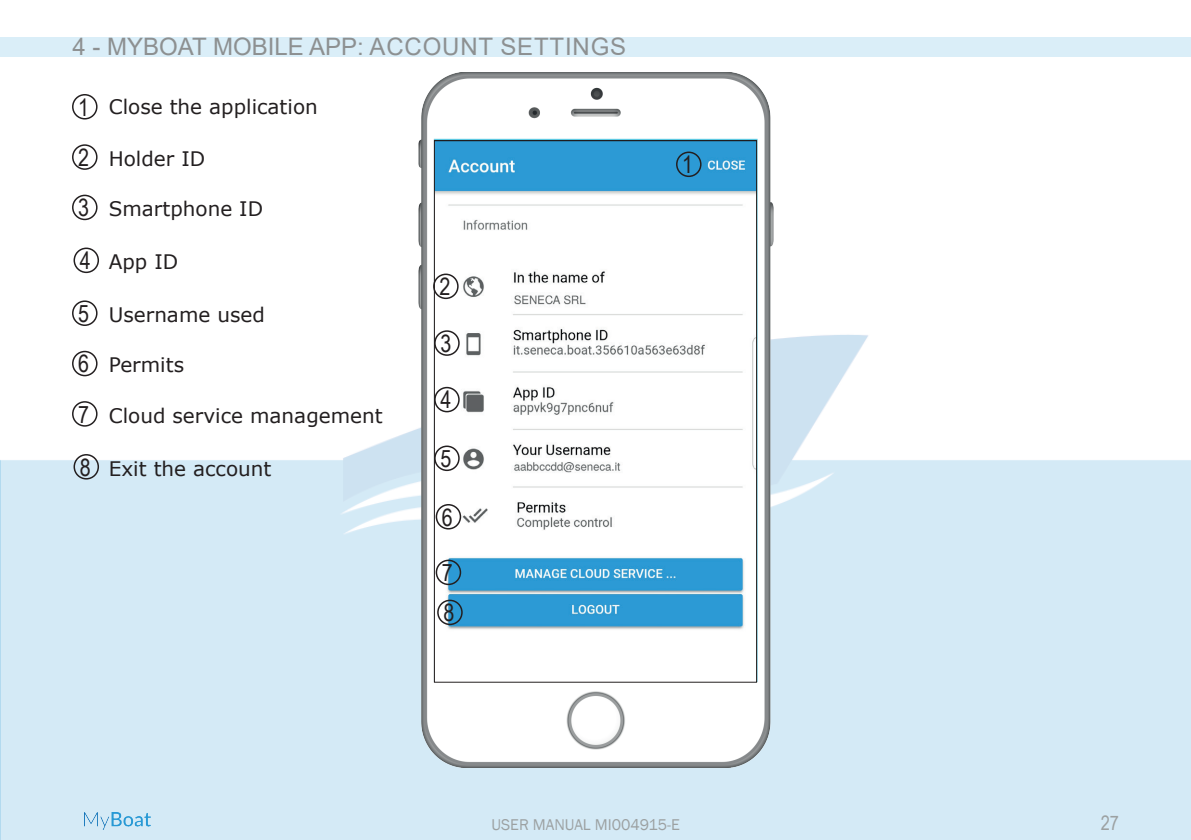
<style>
.page{position:relative;width:1191px;height:840px;background:#fff}
.page>*{position:absolute;margin:0;border:0;box-sizing:border-box;transform-origin:0 0}
.t1{font:24px "Arial";letter-spacing:.035em;color:#8d9091}
.t2{font:24px/50.2px "Arial Narrow";color:#231f20;text-align:justify}
.t3{font:20px "Verdana";color:#231f20}
.t4{font:20px "Arial Narrow";color:#9ca1a2}
.t5{font:16px "Franklin Gothic";color:#9ca1a2}
.s1{font-family:"Arial Narrow";font-size:24px}
</style>
<div class="page">
<img style="left:0;top:94px;width:1191px;height:745px">
<img style="left:84px;top:812px;width:66px;height:17px">
<img style="left:416px;top:72px;width:359px;height:695px">
<img style="left:436px;top:142px;width:319px;height:538px">
<div style="left:0;top:37px;width:1191px;height:20px;background:#daeef8"></div>
<div style="left:72px;top:94px;width:26px;height:25px;border:2px solid #231f20;border-radius:50%"></div>
<div style="left:72px;top:144px;width:26px;height:26px;border:2px solid #231f20;border-radius:50%"></div>
<div style="left:72px;top:194px;width:26px;height:26px;border:2px solid #231f20;border-radius:50%"></div>
<div style="left:676px;top:151px;width:25px;height:26px;border:2px solid #231f20;border-radius:50%"></div>
<div style="left:433px;top:273px;width:25px;height:26px;border:2px solid #231f20;border-radius:50%"></div>
<div style="left:434px;top:330px;width:26px;height:25px;border:2px solid #231f20;border-radius:50%"></div>
<div style="left:434px;top:386px;width:26px;height:26px;border:2px solid #231f20;border-radius:50%"></div>
<div style="left:73px;top:247px;width:26px;height:26px;border:2px solid #231f20;border-radius:50%"></div>
<div style="left:434px;top:445px;width:26px;height:26px;border:2px solid #231f20;border-radius:50%"></div>
<div style="left:436px;top:503px;width:25px;height:26px;border:2px solid #231f20;border-radius:50%"></div>
<div style="left:436px;top:559px;width:25px;height:26px;border:2px solid #231f20;border-radius:50%"></div>
<div style="left:437px;top:599px;width:26px;height:25px;border:2px solid #231f20;border-radius:50%"></div>
<div style="left:72px;top:300px;width:26px;height:26px;border:2px solid #231f20;border-radius:50%"></div>
<div style="left:72px;top:350px;width:26px;height:26px;border:2px solid #231f20;border-radius:50%"></div>
<div style="left:72px;top:401px;width:26px;height:25px;border:2px solid #231f20;border-radius:50%"></div>
<div style="left:73px;top:454px;width:26px;height:25px;border:2px solid #231f20;border-radius:50%"></div>
<p class="t1" style="left:72px;top:30px;width:555px">4 - MYBOAT MOBILE APP: ACCOUNT SETTINGS</p>
<p class="t2" style="left:78px;top:81px;width:12px">1<br>2<br>3</p>
<p class="t3" style="left:109px;top:93px;width:210px">Close the application</p>
<p class="t3" style="left:109px;top:145px;width:98px">Holder ID</p>
<p class="t3" style="left:109px;top:195px;width:156px">Smartphone ID</p>
<p class="t3" style="left:80px;top:248px;width:100px"><span class="s1">4</span> App ID</p>
<p class="t2" style="left:78px;top:287px;width:12px">5<br>6<br>7</p>
<p class="t3" style="left:109px;top:301px;width:158px">Username used</p>
<p class="t3" style="left:109px;top:351px;width:77px">Permits</p>
<p class="t3" style="left:109px;top:401px;width:275px">Cloud service management</p>
<p class="t3" style="left:80px;top:454px;width:193px"><span class="s1">8</span> Exit the account</p>
<p class="t2" style="left:439px;top:260px;width:12px">2</p>
<p class="t2" style="left:440px;top:317px;width:12px">3</p>
<p class="t2" style="left:440px;top:373px;width:12px">4</p>
<p class="t2" style="left:440px;top:432px;width:12px">5</p>
<p class="t2" style="left:442px;top:490px;width:12px">6</p>
<p class="t2" style="left:442px;top:551px;width:14px;line-height:40px">7<br>8</p>
<p class="t2" style="left:682px;top:138px;width:12px">1</p>
<p class="t5" style="left:491px;top:814px;width:190px">USER MANUAL MI004915-E</p>
<p class="t4" style="left:1100px;top:807px;width:20px">27</p>
</div>
